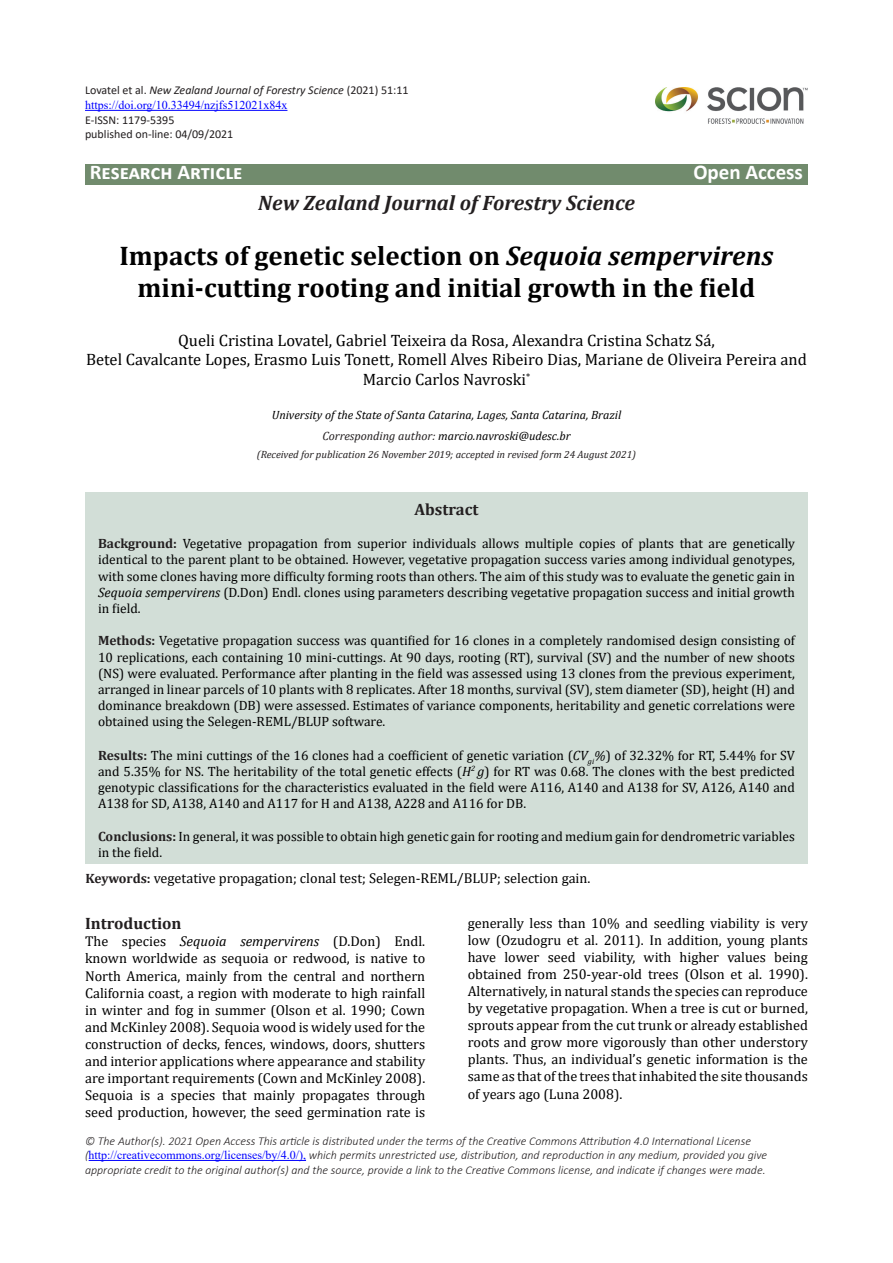
<style>
.page{position:relative;width:893px;height:1263px;background:#fff}
.page>*{position:absolute;margin:0;border:0;box-sizing:border-box;transform-origin:0 0}
.t1{font:700 27px/32.4px "Cambria";color:#000;text-align:center}
.t2{font:italic 700 21px "Cambria";color:#231f20}
.t3{font:700 21px "Calibri";color:#fff}
.t4{font:16.5px/19.8px "Cambria";color:#000;text-align:center}
.t5{font:700 16.5px "Cambria";color:#231f20}
.t6{font:14.25px/17.1px "Cambria";color:#000;text-align:justify}
.t7{font:13.5px/16.2px "Cambria";color:#000;text-align:justify}
.t8{font:italic 300 12px/14.4px "Calibri";color:#231f20}
.t9{font:italic 12px/21px "Cambria";color:#000;text-align:center}
.t10{font:italic 12px "Calibri";color:#231f20}
.t11{font:12px/14.4px "Calibri";color:#231f20}
.t12{font:12px "Times New Roman";color:#00f}
.t13{font:italic 10.5px "Cambria";color:#231f20}
.s1{font-style:normal}
.s2{font-style:italic}
.s3{color:#231f20}
.s4{font-weight:700;color:#231f20}
.s5{font-weight:700;font-size:13.5px;color:#231f20}
.s6{font-family:"Times New Roman";font-weight:400;font-style:normal;color:#00f}
</style>
<div class="page">
<div style="left:85px;top:492px;width:723px;height:372px;background:#d2ded7"></div>
<hr style="left:85px;top:110px;width:202px;height:1px;background:#00f">
<hr style="left:89px;top:1160px;width:217px;height:1px;background:#00f">
<img style="left:655px;top:87px;width:153px;height:37px">
<div style="left:85px;top:164px;width:723px;height:21px;background:#718b6d"></div>
<p class="t10" style="left:85px;top:82px;width:325px"><span class="s1">Lovatel et al.</span> New Zealand Journal of Forestry Science <span class="s1">(2021) 51:11</span></p>
<p class="t12" style="left:85px;top:97px;width:204px">https://doi.org/10.33494/nzjfs512021x84x</p>
<p class="t11" style="left:85px;top:113px;width:150px">E-ISSN: 1179-5395<br>published on-line: 04/09/2021</p>
<h2 class="t3" style="left:90px;top:158px;width:154px">Research Article</h2>
<h2 class="t3" style="left:693px;top:158px;width:111px">Open Access</h2>
<h2 class="t2" style="left:258px;top:188px;width:378px">New Zealand Journal of Forestry Science</h2>
<h1 class="t1" style="left:119px;top:239px;width:655px">Impacts of genetic selection on <span class="s2">Sequoia sempervirens </span>mini-cutting rooting and initial growth in the field</h1>
<p class="t4" style="left:86px;top:330px;width:722px">Queli Cristina Lovatel, Gabriel Teixeira da Rosa, Alexandra Cristina Schatz Sá,<br>Betel Cavalcante Lopes, Erasmo Luis Tonett, Romell Alves Ribeiro Dias, Mariane de Oliveira Pereira and<br>Marcio Carlos Navroski<sup>*</sup></p>
<p class="t9" style="left:272px;top:404px;width:351px">University of the State of Santa Catarina, Lages, Santa Catarina, Brazil<br><span class="s3">Corresponding author:</span> marcio.navroski@udesc.br</p>
<p class="t13" style="left:257px;top:447px;width:381px">(Received for publication 26 November 2019; accepted in revised form 24 August 2021)</p>
<p class="t5" style="left:415px;top:498px;width:65px">Abstract</p>
<p class="t7" style="left:98px;top:535px;width:698px"><span class="s4">Background:</span> Vegetative propagation from superior individuals allows multiple copies of plants that are genetically identical to the parent plant to be obtained. However, vegetative propagation success varies among individual genotypes, with some clones having more difficulty forming roots than others. The aim of this study was to evaluate the genetic gain in <span class="s2">Sequoia sempervirens</span> (D.Don) Endl. clones using parameters describing vegetative propagation success and initial growth in field.</p>
<p class="t7" style="left:98px;top:632px;width:698px"><span class="s4">Methods:</span> Vegetative propagation success was quantified for 16 clones in a completely randomised design consisting of 10 replications, each containing 10 mini-cuttings. At 90 days, rooting (RT), survival (SV) and the number of new shoots (NS) were evaluated. Performance after planting in the field was assessed using 13 clones from the previous experiment, arranged in linear parcels of 10 plants with 8 replicates. After 18 months, survival (SV), stem diameter (SD), height (H) and dominance breakdown (DB) were assessed. Estimates of variance components, heritability and genetic correlations were obtained using the Selegen-REML/BLUP software.</p>
<p class="t7" style="left:98px;top:747px;width:698px"><span class="s4">Results:</span> The mini cuttings of the 16 clones had a coefficient of genetic variation (<span class="s2">CV</span><sub>gi</sub><span class="s2">%</span>) of 32.32% for RT, 5.44% for SV and 5.35% for NS. The heritability of the total genetic effects (<span class="s2">H</span><sup>2</sup> <span class="s2">g</span>) for RT was 0.68. The clones with the best predicted genotypic classifications for the characteristics evaluated in the field were A116, A140 and A138 for SV, A126, A140 and A138 for SD, A138, A140 and A117 for H and A138, A228 and A116 for DB.</p>
<p class="t7" style="left:98px;top:828px;width:698px"><span class="s4">Conclusions:</span> In general, it was possible to obtain high genetic gain for rooting and medium gain for dendrometric variables in the field.</p>
<p class="t6" style="left:85px;top:869px;width:506px"><span class="s5">Keywords:</span> vegetative propagation; clonal test; Selegen-REML/BLUP; selection gain.</p>
<p class="t5" style="left:85px;top:912px;width:98px">Introduction</p>
<p class="t6" style="left:85px;top:933px;width:342px">The species <span class="s2">Sequoia sempervirens</span> (D.Don) Endl. known worldwide as sequoia or redwood, is native to North America, mainly from the central and northern California coast, a region with moderate to high rainfall in winter and fog in summer (Olson et al. 1990; Cown and McKinley 2008). Sequoia wood is widely used for the construction of decks, fences, windows, doors, shutters and interior applications where appearance and stability are important requirements (Cown and McKinley 2008).<br>Sequoia is a species that mainly propagates through seed production, however, the seed germination rate is</p>
<p class="t6" style="left:468px;top:914px;width:342px">generally less than 10% and seedling viability is very low (Ozudogru et al. 2011). In addition, young plants have lower seed viability, with higher values being obtained from 250-year-old trees (Olson et al. 1990).<br>Alternatively, in natural stands the species can reproduce by vegetative propagation. When a tree is cut or burned, sprouts appear from the cut trunk or already established roots and grow more vigorously than other understory plants. Thus, an individual’s genetic information is the same as that of the trees that inhabited the site thousands of years ago (Luna 2008).</p>
<p class="t8" style="left:85px;top:1133px;width:684px">© The Author(s). 2021 Open Access This article is distributed under the terms of the Creative Commons Attribution 4.0 International License (<span class="s6">http://creativecommons.org/licenses/by/4.0/),</span> which permits unrestricted use, distribution, and reproduction in any medium, provided you give appropriate credit to the original author(s) and the source, provide a link to the Creative Commons license, and indicate if changes were made.</p>
</div>
